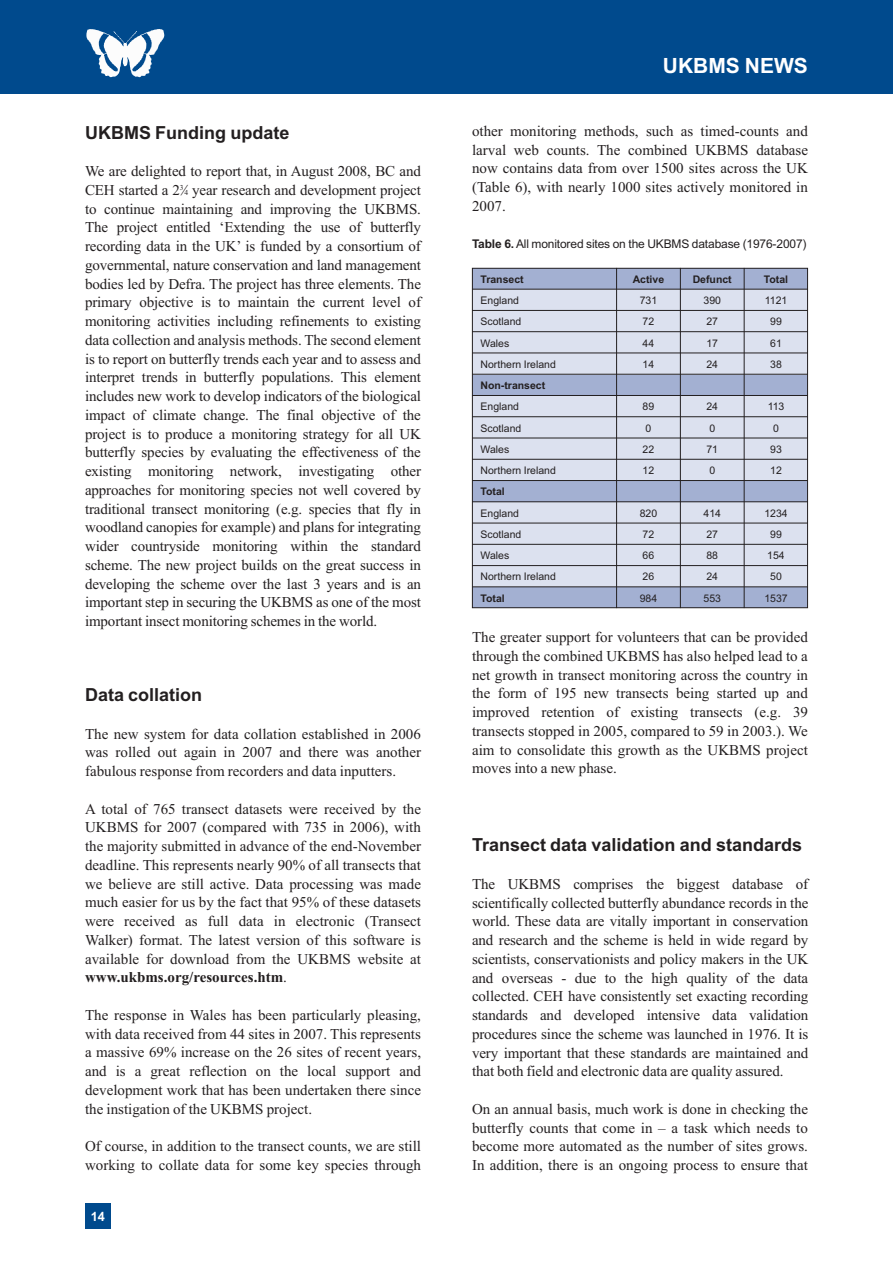
<style>
.page{position:relative;width:893px;height:1263px;background:#fff}
.page>*{position:absolute;margin:0;border:0;box-sizing:border-box;transform-origin:0 0}
.t1{font:700 21px "Arial";color:#fff}
.t2{font:700 18px "Arial";color:#231f20}
.t3{font:15px/18.8px "Times New Roman";color:#231f20;text-align:justify}
.t4{font:700 12.75px "Arial";color:#fff}
.t5{font:12px "Arial";letter-spacing:-.015em;color:#231f20}
.t6{font:10.5px/21.3px "Arial";color:#231f20}
.t7{font:700 10.5px "Arial";color:#231f20}
.s1{font-size:7.5px}
.s2{font-weight:700}
</style>
<div class="page">
<div style="left:472px;top:268px;width:336px;height:21px;background:#a3b0d2"></div>
<div style="left:472px;top:587px;width:336px;height:21px;background:#a3b0d2"></div>
<div style="left:472px;top:502px;width:336px;height:85px;background:#dce1ef"></div>
<div style="left:472px;top:480px;width:336px;height:22px;background:#a3b0d2"></div>
<div style="left:472px;top:395px;width:336px;height:85px;background:#dce1ef"></div>
<div style="left:472px;top:374px;width:336px;height:21px;background:#a3b0d2"></div>
<div style="left:472px;top:289px;width:336px;height:85px;background:#dce1ef"></div>
<div style="left:0;top:0;width:893px;height:94px;background:#004a8d"></div>
<div style="left:85px;top:1203px;width:26px;height:26px;background:#004a8d"></div>
<img style="left:114px;top:31px;width:33px;height:16px">
<hr style="left:472px;top:289px;width:336px;height:1px;background:#231f20">
<hr style="left:472px;top:310px;width:336px;height:1px;background:#231f20">
<hr style="left:472px;top:331px;width:336px;height:1px;background:#231f20">
<hr style="left:472px;top:353px;width:336px;height:1px;background:#231f20">
<hr style="left:472px;top:374px;width:336px;height:1px;background:#231f20">
<hr style="left:472px;top:395px;width:336px;height:1px;background:#231f20">
<hr style="left:472px;top:416px;width:336px;height:1px;background:#231f20">
<hr style="left:472px;top:438px;width:336px;height:1px;background:#231f20">
<hr style="left:472px;top:459px;width:336px;height:1px;background:#231f20">
<hr style="left:472px;top:480px;width:336px;height:1px;background:#231f20">
<hr style="left:472px;top:501px;width:336px;height:1px;background:#231f20">
<hr style="left:472px;top:523px;width:336px;height:1px;background:#231f20">
<hr style="left:472px;top:544px;width:336px;height:1px;background:#231f20">
<hr style="left:472px;top:565px;width:336px;height:1px;background:#231f20">
<hr style="left:472px;top:586px;width:336px;height:1px;background:#231f20">
<hr style="left:616px;top:268px;width:1px;height:340px;background:#231f20">
<hr style="left:680px;top:268px;width:1px;height:340px;background:#231f20">
<hr style="left:744px;top:268px;width:1px;height:340px;background:#231f20">
<div style="left:472px;top:268px;width:336px;height:340px;border:1px solid #231f20"></div>
<p class="t2" style="left:85px;top:122px;width:206px">UKBMS Funding update</p>
<p class="t3" style="left:85px;top:161px;width:337px">We are delighted to report that, in August 2008, BC and CEH started a 2<sup>3</sup>⁄<span class="s1">4</span> year research and development project to continue maintaining and improving the UKBMS.<br>The project entitled ‘Extending the use of butterfly recording data in the UK’ is funded by a consortium of governmental, nature conservation and land management bodies led by Defra. The project has three elements. The primary objective is to maintain the current level of monitoring activities including refinements to existing data collection and analysis methods. The second element is to report on butterfly trends each year and to assess and interpret trends in butterfly populations. This element includes new work to develop indicators of the biological impact of climate change. The final objective of the project is to produce a monitoring strategy for all UK butterfly species by evaluating the effectiveness of the existing monitoring network, investigating other approaches for monitoring species not well covered by traditional transect monitoring (e.g. species that fly in woodland canopies for example) and plans for integrating wider countryside monitoring within the standard scheme. The new project builds on the great success in developing the scheme over the last 3 years and is an important step in securing the UKBMS as one of the most important insect monitoring schemes in the world.</p>
<p class="t2" style="left:85px;top:684px;width:119px">Data collation</p>
<p class="t3" style="left:85px;top:724px;width:338px">The new system for data collation established in 2006 was rolled out again in 2007 and there was another fabulous response from recorders and data inputters.</p>
<p class="t3" style="left:85px;top:799px;width:338px">A total of 765 transect datasets were received by the UKBMS for 2007 (compared with 735 in 2006), with the majority submitted in advance of the end-November deadline. This represents nearly 90% of all transects that we believe are still active. Data processing was made much easier for us by the fact that 95% of these datasets were received as full data in electronic (Transect Walker) format. The latest version of this software is available for download from the UKBMS website at <span class="s2">www.ukbms.org/resources.htm</span>.</p>
<p class="t3" style="left:85px;top:1005px;width:338px">The response in Wales has been particularly pleasing, with data received from 44 sites in 2007. This represents a massive 69% increase on the 26 sites of recent years, and is a great reflection on the local support and development work that has been undertaken there since the instigation of the UKBMS project.</p>
<p class="t3" style="left:85px;top:1136px;width:337px">Of course, in addition to the transect counts, we are still working to collate data for some key species through</p>
<p class="t4" style="left:91px;top:1209px;width:16px">14</p>
<h1 class="t1" style="left:663px;top:53px;width:146px">UKBMS NEWS</h1>
<p class="t3" style="left:472px;top:121px;width:337px">other monitoring methods, such as timed-counts and larval web counts. The combined UKBMS database now contains data from over 1500 sites across the UK (Table 6), with nearly 1000 sites actively monitored in 2007.</p>
<p class="t5" style="left:472px;top:237px;width:336px"><span class="s2">Table 6.</span> All monitored sites on the UKBMS database (1976-2007)</p>
<p class="t7" style="left:480px;top:273px;width:45px">Transect</p>
<p class="t7" style="left:633px;top:273px;width:33px">Active</p>
<p class="t6" style="left:640px;top:290px;width:19px">731<br>72<br>44<br>14</p>
<p class="t6" style="left:643px;top:396px;width:13px">89<br>0<br>22<br>12</p>
<p class="t6" style="left:640px;top:502px;width:19px">820<br>72<br>66<br>26<br>984</p>
<p class="t6" style="left:480px;top:290px;width:77px">England<br>Scotland<br>Wales<br>Northern Ireland</p>
<p class="t7" style="left:480px;top:379px;width:66px">Non-transect</p>
<p class="t6" style="left:480px;top:396px;width:77px">England<br>Scotland<br>Wales<br>Northern Ireland</p>
<p class="t7" style="left:480px;top:486px;width:26px">Total</p>
<p class="t6" style="left:480px;top:502px;width:77px">England<br>Scotland<br>Wales<br>Northern Ireland</p>
<p class="t7" style="left:480px;top:592px;width:26px">Total</p>
<p class="t7" style="left:693px;top:273px;width:41px">Defunct</p>
<p class="t6" style="left:703px;top:290px;width:19px">390<br>27<br>17<br>24</p>
<p class="t6" style="left:706px;top:396px;width:13px">24<br>0<br>71<br>0</p>
<p class="t6" style="left:703px;top:502px;width:19px">414<br>27<br>88<br>24<br>553</p>
<p class="t7" style="left:764px;top:273px;width:26px">Total</p>
<p class="t6" style="left:765px;top:290px;width:24px;text-align:center">1121<br>99<br>61<br>38</p>
<p class="t6" style="left:768px;top:396px;width:18px">113<br>0<br>93<br>12</p>
<p class="t6" style="left:764px;top:502px;width:25px;text-align:center">1234<br>99<br>154<br>50<br>1537</p>
<p class="t3" style="left:472px;top:628px;width:337px">The greater support for volunteers that can be provided through the combined UKBMS has also helped lead to a net growth in transect monitoring across the country in the form of 195 new transects being started up and improved retention of existing transects (e.g. 39 transects stopped in 2005, compared to 59 in 2003.). We aim to consolidate this growth as the UKBMS project moves into a new phase.</p>
<p class="t2" style="left:472px;top:835px;width:332px">Transect data validation and standards</p>
<p class="t3" style="left:472px;top:874px;width:338px">The UKBMS comprises the biggest database of scientifically collected butterfly abundance records in the world. These data are vitally important in conservation and research and the scheme is held in wide regard by scientists, conservationists and policy makers in the UK and overseas - due to the high quality of the data collected. CEH have consistently set exacting recording standards and developed intensive data validation procedures since the scheme was launched in 1976. It is very important that these standards are maintained and that both field and electronic data are quality assured.</p>
<p class="t3" style="left:472px;top:1099px;width:337px">On an annual basis, much work is done in checking the butterfly counts that come in – a task which needs to become more automated as the number of sites grows.<br>In addition, there is an ongoing process to ensure that</p>
</div>
